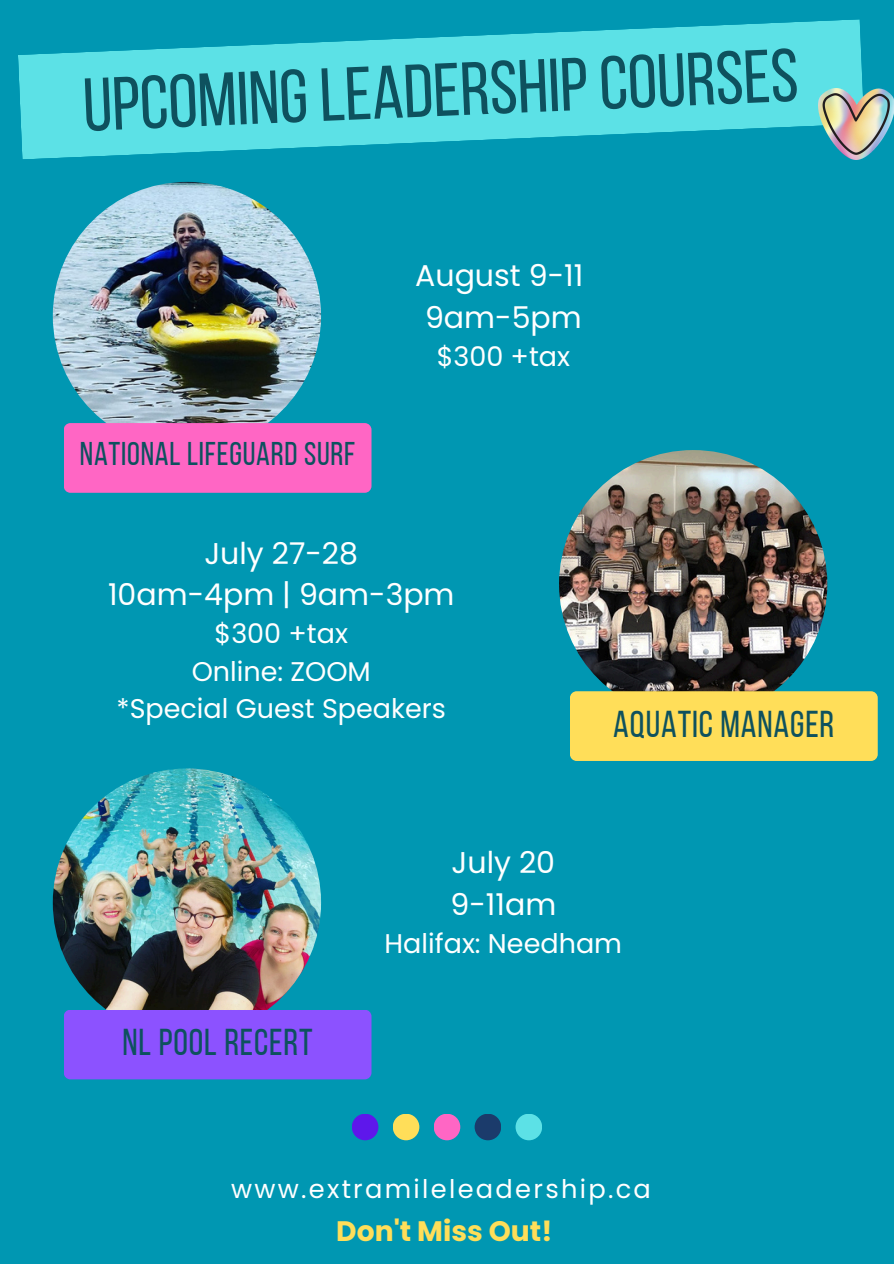
<style>
.page{position:relative;width:894px;height:1264px;background:#fff}
.page>*{position:absolute;margin:0;border:0;box-sizing:border-box;transform-origin:0 0}
.t1{font:75px "Bebas Neue";color:#0e515e}
.t2{font:37.35px "Bebas Neue";letter-spacing:.025em;color:#0e515e}
.t3{font:32.85px "Bebas Neue";letter-spacing:.025em;color:#0e515e}
.t4{font:30px/41.7px "Poppins";color:#fff;text-align:center}
.t5{font:700 28.2px "Poppins";color:#ffde59}
.t6{font:27px "Poppins";color:#fff}
.t7{font:25.65px "Poppins";letter-spacing:.09em;color:#fff}
</style>
<div class="page">
<div style="left:0;top:0;width:893px;height:1263px;background:#0097b2"></div>
<svg style="left:18px;top:19px;width:845px;height:140px;fill:#5ce1e6"></svg>
<img style="left:53px;top:182px;width:268px;height:268px;border-radius:50%">
<div style="left:64px;top:423px;width:307px;height:70px;background:#ff66c4;border-radius:7px"></div>
<div style="left:352px;top:1113px;width:26px;height:27px;background:#5e17eb;border-radius:50%"></div>
<div style="left:392px;top:1113px;width:27px;height:27px;background:#ffde59;border-radius:50%"></div>
<div style="left:433px;top:1113px;width:27px;height:27px;background:#ff66c4;border-radius:50%"></div>
<div style="left:474px;top:1113px;width:27px;height:27px;background:#1b3b6b;border-radius:50%"></div>
<div style="left:515px;top:1113px;width:27px;height:27px;background:#5ce1e6;border-radius:50%"></div>
<img style="left:559px;top:450px;width:268px;height:268px;border-radius:50%">
<div style="left:569px;top:691px;width:308px;height:70px;background:#ffde59;border-radius:7px"></div>
<img style="left:53px;top:768px;width:268px;height:268px;border-radius:50%">
<div style="left:64px;top:1009px;width:307px;height:70px;background:#8c52ff;border-radius:7px"></div>
<img style="left:818px;top:88px;width:75px;height:71px">
<h1 class="t1" style="left:82px;top:72px;width:717px;rotate:-2deg">UpcomingleadershipCourses</h1>
<p class="t3" style="left:80px;top:440px;width:277px">NATIONAL LIFEGUARD SURF</p>
<p class="t4" style="left:415px;top:254px;width:170px">August 9-11<br>9am-5pm</p>
<p class="t6" style="left:436px;top:337px;width:135px">$300 +tax</p>
<p class="t4" style="left:204px;top:532px;width:155px">July 27-28</p>
<h2 class="t4" style="left:108px;top:574px;width:348px">10am-4pm | 9am-3pm</h2>
<p class="t6" style="left:214px;top:615px;width:135px">$300 +tax</p>
<h2 class="t6" style="left:192px;top:652px;width:181px">Online: ZOOM</h2>
<p class="t6" style="left:116px;top:689px;width:331px">*Special Guest Speakers</p>
<p class="t2" style="left:613px;top:708px;width:222px">AQUATIC MANAGER</p>
<p class="t2" style="left:122px;top:1027px;width:191px">NL POOL RECERT</p>
<p class="t4" style="left:451px;top:842px;width:105px">July 20</p>
<p class="t4" style="left:450px;top:883px;width:107px">9-11am</p>
<p class="t6" style="left:384px;top:925px;width:239px">Halifax: Needham</p>
<h4 class="t7" style="left:231px;top:1170px;width:421px">www.extramileleadership.ca</h4>
<h3 class="t5" style="left:336px;top:1211px;width:217px">Don't Miss Out!</h3>
</div>
